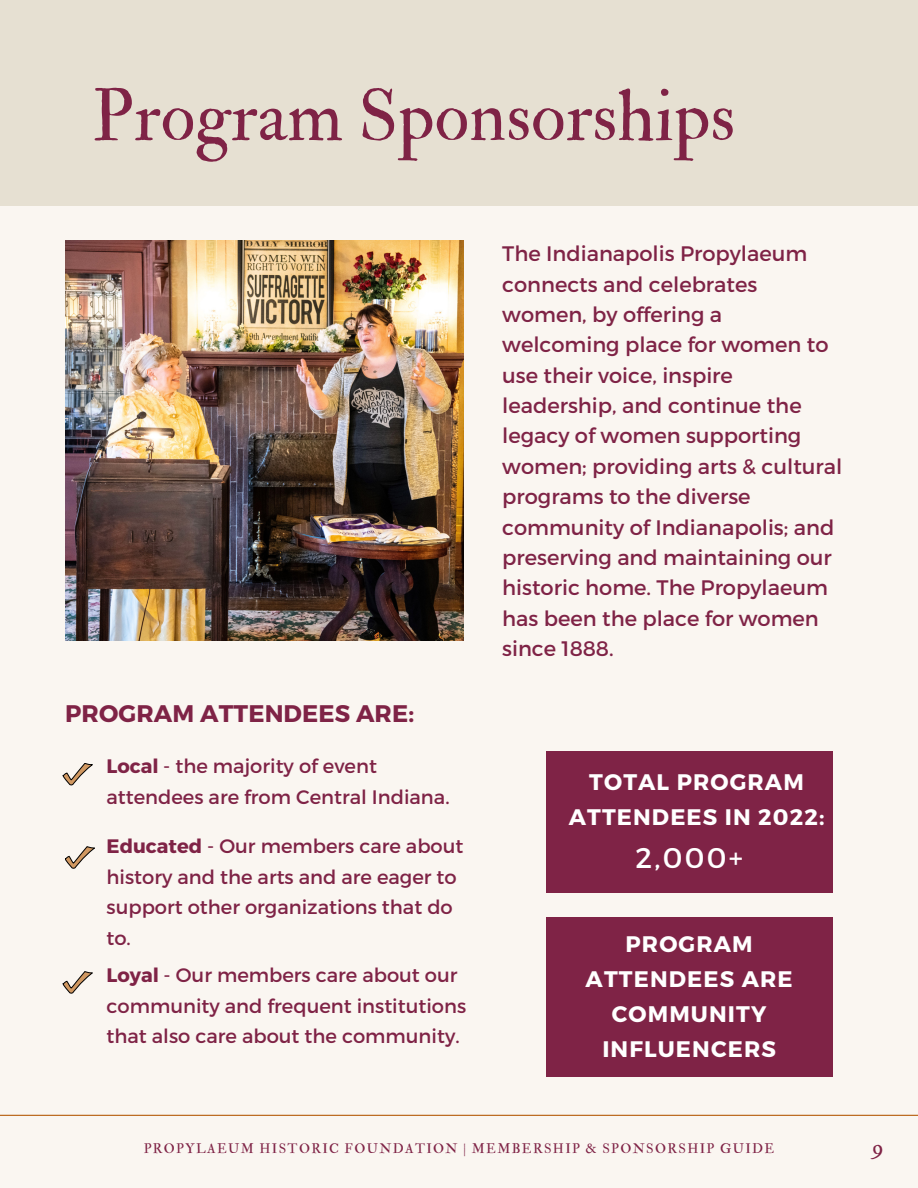
<style>
.page{position:relative;width:918px;height:1188px;background:#faf6f1}
.page>*{position:absolute;margin:0;border:0;box-sizing:border-box;transform-origin:0 0}
.t1{font:72px "IM FELL Double Pica Roman";color:#7f2346}
.t2{font:28.5px "Montserrat";color:#fff}
.t3{font:700 24px "Montserrat";letter-spacing:.005em;color:#7f2346}
.t4{font:700 22.5px/34.8px "Montserrat";letter-spacing:.05em;color:#fff;text-align:center}
.t5{font:22.5px "IM FELL Double Pica Roman";color:#7f2346}
.t6{font:21px/30.3px "Montserrat";color:#7f2346}
.t7{font:19.5px/30.3px "Montserrat";color:#7f2346}
.t8{font:13.5px "IM FELL Double Pica Roman";letter-spacing:.1em;color:#7f2346}
.s1{font-weight:700}
</style>
<div class="page">
<div style="left:0;top:0;width:918px;height:206px;background:#e6e0d2"></div>
<img style="left:65px;top:241px;width:398px;height:399px">
<div style="left:546px;top:751px;width:286px;height:142px;background:#7f2346"></div>
<div style="left:546px;top:917px;width:286px;height:160px;background:#7f2346"></div>
<svg style="left:65px;top:847px;width:29px;height:22px"></svg>
<hr style="left:0;top:1115px;width:918px;height:1px;background:#b65d0b">
<svg style="left:63px;top:972px;width:29px;height:22px"></svg>
<svg style="left:63px;top:763px;width:29px;height:22px"></svg>
<h1 class="t1" style="left:92px;top:72px;width:645px">Program Sponsorships</h1>
<h4 class="t3" style="left:65px;top:698px;width:350px">PROGRAM ATTENDEES ARE:</h4>
<h4 class="t7" style="left:107px;top:750px;width:345px"><span class="s1">Local</span> - the majority of event attendees are from Central Indiana.</h4>
<p class="t7" style="left:107px;top:830px;width:358px"><span class="s1">Educated</span> - Our members care about history and the arts and are eager to support other organizations that do to.</p>
<h4 class="t7" style="left:107px;top:959px;width:361px"><span class="s1">Loyal</span> - Our members care about our community and frequent institutions that also care about the community.</h4>
<p class="t6" style="left:502px;top:237px;width:342px">The Indianapolis Propylaeum connects and celebrates women, by offering a welcoming place for women to use their voice, inspire leadership, and continue the legacy of women supporting women; providing arts &amp; cultural programs to the diverse community of Indianapolis; and preserving and maintaining our historic home. The Propylaeum has been the place for women since 1888.</p>
<h3 class="t4" style="left:569px;top:764px;width:257px">TOTAL PROGRAM<br>ATTENDEES IN 2022:</h3>
<h4 class="t2" style="left:635px;top:840px;width:109px">2,000+</h4>
<p class="t4" style="left:586px;top:926px;width:209px">PROGRAM<br>ATTENDEES ARE<br>COMMUNITY<br>INFLUENCERS</p>
<h2 class="t8" style="left:144px;top:1140px;width:632px">PROPYLAEUM HISTORIC FOUNDATION | MEMBERSHIP &amp; SPONSORSHIP GUIDE</h2>
<h3 class="t5" style="left:872px;top:1134px;width:13px">9</h3>
</div>
